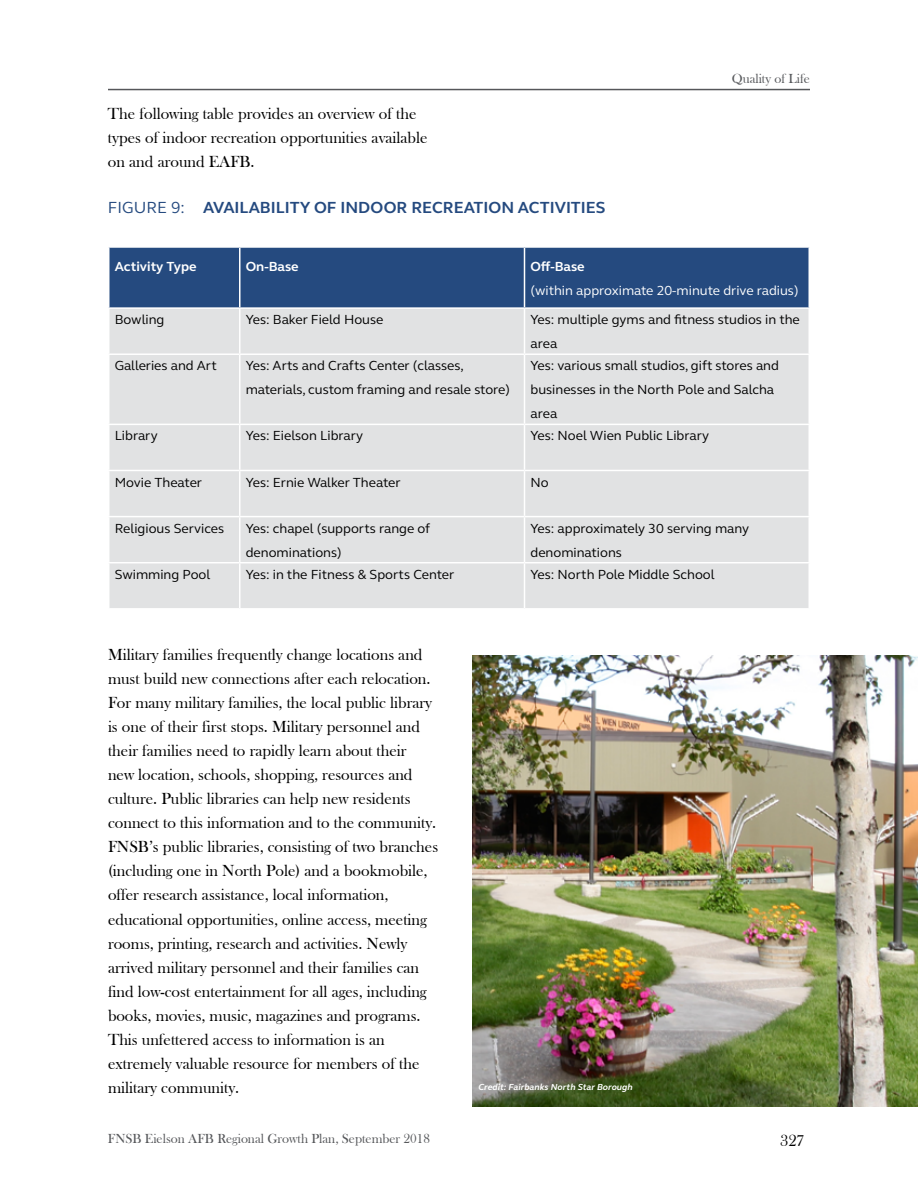
<style>
.page{position:relative;width:918px;height:1188px;background:#fff}
.page>*{position:absolute;margin:0;border:0;box-sizing:border-box;transform-origin:0 0}
.t1{font:16.5px/24px "Bask Old Face";color:#000}
.t2{font:700 16.5px "FS Elliot Pro";color:#254a7f}
.t3{font:13.5px/24px "FS Elliot Pro";color:#000}
.t4{font:13.5px "Bask Old Face";color:#55575a}
.t5{font:13.5px "FS Elliot Pro";color:#fff}
.t6{font:700 13.5px "FS Elliot Pro";color:#fff}
.t7{font:italic 700 9px "FS Elliot Pro";color:#fff}
.s1{font-weight:400}
</style>
<div class="page">
<hr style="left:108px;top:89px;width:702px;height:1px;background:#55575a">
<div style="left:109px;top:248px;width:699px;height:59px;background:#254a7f"></div>
<div style="left:109px;top:309px;width:699px;height:299px;background:#e1e2e3"></div>
<hr style="left:239px;top:248px;width:2px;height:59px;background:#fff">
<hr style="left:524px;top:248px;width:1px;height:59px;background:#fff">
<hr style="left:239px;top:309px;width:2px;height:44px;background:#fff">
<hr style="left:524px;top:309px;width:1px;height:44px;background:#fff">
<hr style="left:108px;top:353px;width:132px;height:2px;background:#fff">
<hr style="left:240px;top:353px;width:285px;height:2px;background:#fff">
<hr style="left:239px;top:355px;width:2px;height:69px;background:#fff">
<hr style="left:525px;top:353px;width:285px;height:2px;background:#fff">
<hr style="left:524px;top:355px;width:1px;height:69px;background:#fff">
<hr style="left:108px;top:424px;width:132px;height:1px;background:#fff">
<hr style="left:240px;top:424px;width:285px;height:1px;background:#fff">
<hr style="left:239px;top:425px;width:2px;height:45px;background:#fff">
<hr style="left:525px;top:424px;width:285px;height:1px;background:#fff">
<hr style="left:524px;top:425px;width:1px;height:45px;background:#fff">
<hr style="left:108px;top:470px;width:132px;height:1px;background:#fff">
<hr style="left:240px;top:470px;width:285px;height:1px;background:#fff">
<hr style="left:239px;top:471px;width:2px;height:45px;background:#fff">
<hr style="left:525px;top:470px;width:285px;height:1px;background:#fff">
<hr style="left:524px;top:471px;width:1px;height:45px;background:#fff">
<hr style="left:108px;top:516px;width:132px;height:1px;background:#fff">
<hr style="left:240px;top:516px;width:285px;height:1px;background:#fff">
<hr style="left:239px;top:517px;width:2px;height:45px;background:#fff">
<hr style="left:525px;top:516px;width:285px;height:1px;background:#fff">
<hr style="left:524px;top:517px;width:1px;height:45px;background:#fff">
<hr style="left:108px;top:562px;width:132px;height:1px;background:#fff">
<hr style="left:240px;top:562px;width:285px;height:1px;background:#fff">
<hr style="left:239px;top:563px;width:2px;height:45px;background:#fff">
<hr style="left:525px;top:562px;width:285px;height:1px;background:#fff">
<hr style="left:524px;top:563px;width:1px;height:45px;background:#fff">
<img style="left:472px;top:656px;width:446px;height:451px">
<p class="t1" style="left:108px;top:102px;width:321px">The following table provides an overview of the types of indoor recreation opportunities available on and around EAFB.</p>
<p class="t2" style="left:108px;top:197px;width:499px"><span class="s1">FIGURE 9:</span> AVAILABILITY OF INDOOR RECREATION ACTIVITIES</p>
<p class="t4" style="left:732px;top:71px;width:80px">Quality of Life</p>
<p class="t6" style="left:115px;top:257px;width:83px">Activity Type</p>
<p class="t6" style="left:246px;top:257px;width:54px">On-Base</p>
<p class="t6" style="left:530px;top:257px;width:56px">Off-Base</p>
<p class="t5" style="left:530px;top:281px;width:270px">(within approximate 20-minute drive radius)</p>
<p class="t3" style="left:115px;top:307px;width:51px">Bowling</p>
<p class="t3" style="left:246px;top:307px;width:139px">Yes: Baker Field House</p>
<p class="t3" style="left:530px;top:307px;width:271px">Yes: multiple gyms and fitness studios in the area</p>
<p class="t3" style="left:115px;top:353px;width:104px">Galleries and Art</p>
<p class="t3" style="left:246px;top:353px;width:266px">Yes: Arts and Crafts Center (classes, materials, custom framing and resale store)</p>
<p class="t3" style="left:530px;top:353px;width:250px">Yes: various small studios, gift stores and businesses in the North Pole and Salcha area</p>
<p class="t3" style="left:115px;top:424px;width:45px">Library</p>
<p class="t3" style="left:246px;top:424px;width:119px">Yes: Eielson Library</p>
<p class="t3" style="left:530px;top:424px;width:180px">Yes: Noel Wien Public Library</p>
<p class="t3" style="left:115px;top:470px;width:89px">Movie Theater</p>
<p class="t3" style="left:246px;top:470px;width:156px">Yes: Ernie Walker Theater</p>
<p class="t3" style="left:530px;top:470px;width:20px">No</p>
<p class="t3" style="left:115px;top:516px;width:111px">Religious Services</p>
<p class="t3" style="left:246px;top:516px;width:186px">Yes: chapel (supports range of denominations)</p>
<p class="t3" style="left:530px;top:516px;width:220px">Yes: approximately 30 serving many denominations</p>
<p class="t3" style="left:115px;top:562px;width:97px">Swimming Pool</p>
<p class="t3" style="left:246px;top:562px;width:210px">Yes: in the Fitness &amp; Sports Center</p>
<p class="t3" style="left:530px;top:562px;width:186px">Yes: North Pole Middle School</p>
<p class="t1" style="left:108px;top:643px;width:332px">Military families frequently change locations and must build new connections after each relocation.<br>For many military families, the local public library is one of their first stops. Military personnel and their families need to rapidly learn about their<br>new location, schools, shopping, resources and culture. Public libraries can help new residents connect to this information and to the community.<br>FNSB’s public libraries, consisting of two branches (including one in North Pole) and a bookmobile, offer research assistance, local information, educational opportunities, online access, meeting rooms, printing, research and activities. Newly arrived military personnel and their families can find low-cost entertainment for all ages, including books, movies, music, magazines and programs.<br>This unfettered access to information is an extremely valuable resource for members of the military community.</p>
<p class="t4" style="left:108px;top:1131px;width:324px">FNSB Eielson AFB Regional Growth Plan, September 2018</p>
<p class="t7" style="left:478px;top:1081px;width:156px">Credit: Fairbanks North Star Borough</p>
<p class="t1" style="left:780px;top:1129px;width:26px">327</p>
</div>
